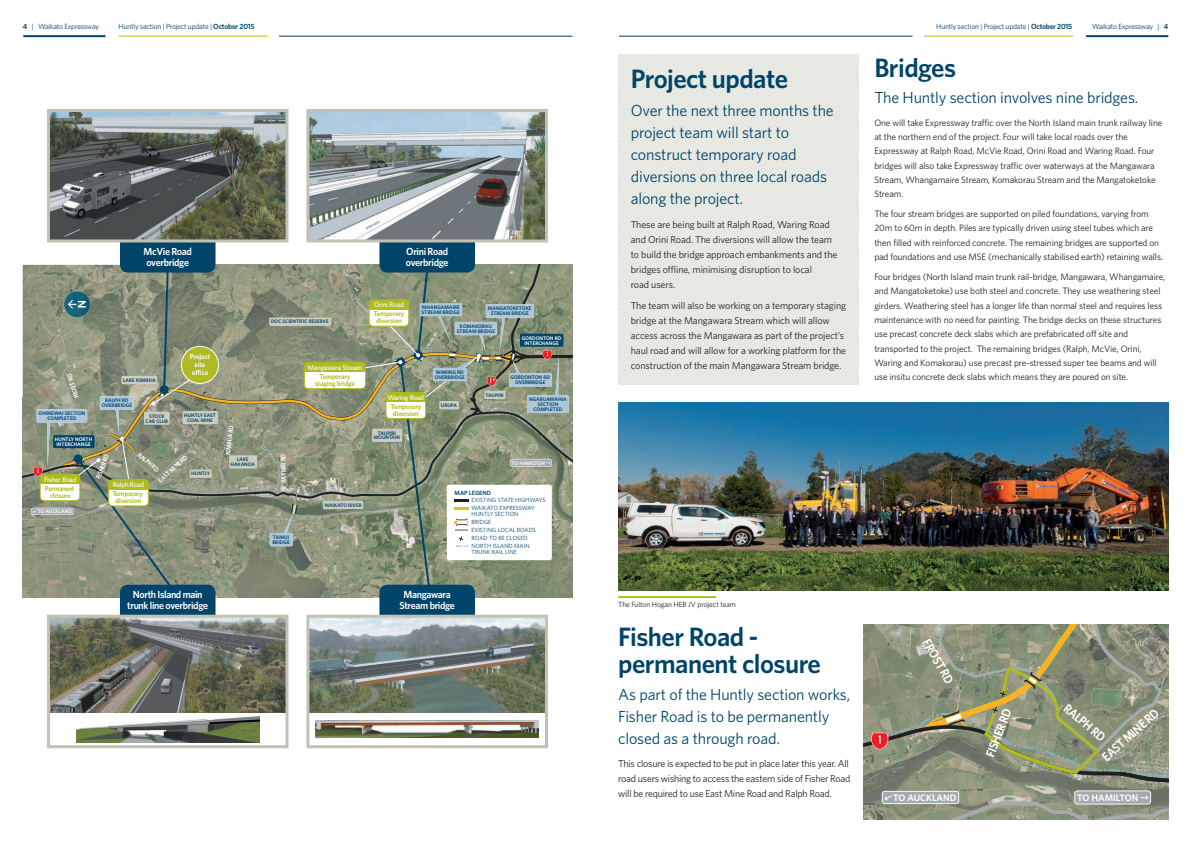
<style>
.page{position:relative;width:1191px;height:842px;background:#fff}
.page>*{position:absolute;margin:0;border:0;box-sizing:border-box;transform-origin:0 0}
.t1{font:600 26.6px/27px "Whitney";letter-spacing:-.02em;color:#00446a}
.t2{font:16px/22px "Whitney";letter-spacing:-.01em;color:#00446a}
.t3{font:600 12.8px "Whitney";color:#fff;scale:.9 1}
.t4{font:600 10.3px/11px "Whitney";letter-spacing:-.035em;color:#fff;text-align:center}
.t5{font:10px/15px "Whitney";letter-spacing:-.01em;color:#231f20}
.t6{font:600 9.4px "Whitney";color:#fff}
.t7{font:9.3px/14.3px "Whitney";letter-spacing:-.01em;color:#231f20}
.t8{font:7.5px "Whitney";letter-spacing:-.025em;color:#00446a}
.t9{font:7.5px "Whitney";letter-spacing:-.01em;color:#231f20}
.t10{font:600 7px/7px "Whitney";letter-spacing:-.025em;color:#aebc21;text-align:center}
.t11{font:500 7px "Whitney";letter-spacing:-.025em;color:#fff}
.t12{font:600 7px/7px "Whitney";letter-spacing:-.055em;color:#aebc21;text-align:center}
.t13{font:600 7px/8px "Whitney";letter-spacing:-.01em;color:#fff;text-align:center}
.t14{font:600 6.5px "Whitney";color:#fff;scale:.9 1}
.t15{font:600 6.1px "Whitney";color:#00446a}
.t16{font:6px/8px "Whitney";color:#00446a}
.t17{font:600 5.1px/4.9px "Whitney";color:#00446a;text-align:center}
.t18{font:600 5.1px/5px "Whitney";color:#fff;text-align:center}
.t19{font:600 5px/4.9px "Whitney";color:#00446a;text-align:center}
.t20{font:600 3.7px "Whitney";color:#fff}
.s1{font-weight:600}
</style>
<div class="page">
<hr style="left:23px;top:35px;width:83px;height:2px;background:#00446a">
<hr style="left:279px;top:36px;width:293px;height:1px;background:#00446a">
<hr style="left:118px;top:36px;width:150px;height:1px;background:#aebc21">
<hr style="left:1086px;top:35px;width:82px;height:2px;background:#00446a">
<hr style="left:619px;top:36px;width:293px;height:1px;background:#00446a">
<hr style="left:924px;top:36px;width:149px;height:1px;background:#aebc21">
<svg style="left:23px;top:432px;width:550px;height:118px;background:#898f7a"></svg>
<div style="left:269px;top:317px;width:62px;height:9px;background:#ccccc1"></div>
<img style="left:304px;top:109px;width:268px;height:639px">
<svg style="left:31px;top:109px;width:267px;height:639px;background:#899082"></svg>
<svg style="left:618px;top:54px;width:240px;height:331px;background:#e7e8e2"></svg>
<hr style="left:618px;top:596px;width:98px;height:2px;background:#aebc21">
<img style="left:618px;top:403px;width:550px;height:188px">
<svg style="left:863px;top:664px;width:305px;height:155px;background:#8c927f"></svg>
<svg style="left:871px;top:625px;width:297px;height:179px;background:#8c9179"></svg>
<p class="t8" style="left:23px;top:21px;width:78px"><span class="s1">4</span> | Waikato Expressway</p>
<p class="t8" style="left:119px;top:21px;width:137px">Huntly section | Project update | <span class="s1">October 2015</span></p>
<p class="t8" style="left:936px;top:21px;width:137px">Huntly section | Project update | <span class="s1">October 2015</span></p>
<p class="t8" style="left:1092px;top:21px;width:78px">Waikato Expressway | <span class="s1">4</span></p>
<p class="t4" style="left:144px;top:246px;width:50px;text-align:left">McVie Road overbridge</p>
<p class="t4" style="left:406px;top:246px;width:44px;text-align:left">Orini Road overbridge</p>
<p class="t14" style="left:73px;top:399px;width:29px;rotate:-109deg">FROST RD</p>
<p class="t17" style="left:39px;top:411px;width:48px">OHINEWAI SECTION<br>COMPLETED</p>
<p class="t17" style="left:123px;top:377px;width:34px">LAKE KIMIHIA</p>
<p class="t17" style="left:102px;top:398px;width:32px">RALPH RD<br>OVERBRIDGE</p>
<p class="t19" style="left:146px;top:413px;width:24px">STOCK<br>CAR CLUB</p>
<p class="t13" style="left:190px;top:352px;width:22px">Project site</p>
<p class="t19" style="left:184px;top:413px;width:33px">HUNTLY EAST<br>COAL MINE</p>
<p class="t19" style="left:271px;top:319px;width:59px">DOC SCIENTIFIC RESERVE</p>
<p class="t11" style="left:308px;top:362px;width:56px">Mangawara Stream</p>
<p class="t10" style="left:315px;top:373px;width:42px">Temporary staging bridge</p>
<p class="t14" style="left:224px;top:454px;width:34px;rotate:-83deg">KIMIHIA RD</p>
<p class="t18" style="left:55px;top:436px;width:39px">HUNTLY NORTH<br>INTERCHANGE</p>
<p class="t14" style="left:141px;top:451px;width:30px;rotate:40deg">RALPH RD</p>
<p class="t14" style="left:94px;top:477px;width:30px;rotate:-70deg">FISHER RD</p>
<p class="t14" style="left:156px;top:478px;width:42px;rotate:-42deg">EAST MINE RD</p>
<p class="t14" style="left:279px;top:483px;width:34px;rotate:-91deg">RAYNER RD</p>
<p class="t19" style="left:230px;top:457px;width:26px">LAKE<br>HAKANOA</p>
<p class="t19" style="left:191px;top:471px;width:20px">HUNTLY</p>
<p class="t11" style="left:44px;top:475px;width:34px">Fisher Road</p>
<p class="t12" style="left:45px;top:485px;width:31px">Permanent closure</p>
<p class="t11" style="left:113px;top:480px;width:33px">Ralph Road</p>
<p class="t10" style="left:112px;top:490px;width:32px;line-height:6.7px">Temporary diversion</p>
<p class="t18" style="left:38px;top:509px;width:36px">TO AUCKLAND</p>
<p class="t17" style="left:272px;top:535px;width:19px;text-align:left">TAINUI<br>BRIDGE</p>
<p class="t19" style="left:324px;top:502px;width:39px">WAIKATO RIVER</p>
<p class="t11" style="left:374px;top:300px;width:31px">Orini Road</p>
<p class="t10" style="left:373px;top:310px;width:32px">Temporary diversion</p>
<p class="t17" style="left:421px;top:305px;width:40px;text-align:left">WHANGAMAIRE<br>STREAM BRIDGE</p>
<p class="t17" style="left:488px;top:306px;width:45px">MANGATOKETOKE<br>STREAM BRIDGE</p>
<p class="t20" style="left:425px;top:347px;width:20px;rotate:-58deg">STOKES RD</p>
<p class="t17" style="left:457px;top:324px;width:40px">KOMAKORAU<br>STREAM BRIDGE</p>
<p class="t17" style="left:435px;top:370px;width:32px;text-align:left">WARING RD<br>OVERBRIDGE</p>
<p class="t18" style="left:522px;top:335px;width:41px">GORDONTON RD<br>INTERCHANGE</p>
<p class="t17" style="left:510px;top:375px;width:41px">GORDONTON RD<br>OVERBRIDGE</p>
<p class="t11" style="left:388px;top:392px;width:38px">Waring Road</p>
<p class="t10" style="left:390px;top:403px;width:32px">Temporary diversion</p>
<p class="t19" style="left:374px;top:430px;width:28px">TAUPIRI<br>MOUNTAIN</p>
<p class="t19" style="left:441px;top:403px;width:17px">URUPA</p>
<p class="t19" style="left:485px;top:392px;width:20px">TAUPIRI</p>
<p class="t17" style="left:529px;top:397px;width:39px">NGARUAWAHIA<br>SECTION<br>COMPLETED</p>
<p class="t18" style="left:511px;top:460px;width:35px">TO HAMILTON</p>
<p class="t15" style="left:454px;top:488px;width:38px">MAP LEGEND</p>
<p class="t16" style="left:471px;top:496px;width:75px">EXISTING STATE HIGHWAYS<br>WAIKATO EXPRESSWAY</p>
<p class="t16" style="left:471px;top:510px;width:66px">HUNTLY SECTION<br>BRIDGE<br>EXISTING LOCAL ROADS<br>ROAD TO BE CLOSED<br>NORTH ISLAND MAIN</p>
<p class="t16" style="left:471px;top:548px;width:47px">TRUNK RAIL LINE</p>
<p class="t4" style="left:127px;top:588px;width:82px">North Island main trunk line overbridge</p>
<p class="t4" style="left:399px;top:588px;width:57px">Mangawara<br>Stream bridge</p>
<h1 class="t1" style="left:631px;top:65px;width:159px">Project update</h1>
<h2 class="t2" style="left:631px;top:100px;width:204px">Over the next three months the project team will start to construct temporary road diversions on three local roads along the project.</h2>
<p class="t5" style="left:631px;top:217px;width:208px">These are being built at Ralph Road, Waring Road and Orini Road. The diversions will allow the team to build the bridge approach embankments and the bridges offline, minimising disruption to local<br>road users.</p>
<p class="t5" style="left:631px;top:297px;width:217px">The team will also be working on a temporary staging bridge at the Mangawara Stream which will allow access across the Mangawara as part of the project’s haul road and will allow for a working platform for the construction of the main Mangawara Stream bridge.</p>
<h1 class="t1" style="left:874px;top:54px;width:83px">Bridges</h1>
<h2 class="t2" style="left:874px;top:86px;width:265px">The Huntly section involves nine bridges.</h2>
<p class="t7" style="left:874px;top:115px;width:289px">One will take Expressway traffic over the North Island main trunk railway line at the northern end of the project. Four will take local roads over the Expressway at Ralph Road, McVie Road, Orini Road and Waring Road. Four bridges will also take Expressway traffic over waterways at the Mangawara Stream, Whangamaire Stream, Komakorau Stream and the Mangatoketoke Stream.</p>
<p class="t7" style="left:874px;top:206px;width:290px">The four stream bridges are supported on piled foundations, varying from 20m to 60m in depth. Piles are typically driven using steel tubes which are then filled with reinforced concrete. The remaining bridges are supported on pad foundations and use MSE (mechanically stabilised earth) retaining walls.</p>
<p class="t7" style="left:874px;top:269px;width:292px">Four bridges (North Island main trunk rail-bridge, Mangawara, Whangamaire, and Mangatoketoke) use both steel and concrete. They use weathering steel girders. Weathering steel has a longer life than normal steel and requires less maintenance with no need for painting. The bridge decks on these structures use precast concrete deck slabs which are prefabricated off site and transported to the project. The remaining bridges (Ralph, McVie, Orini, Waring and Komakorau) use precast pre-stressed super tee beams and will use insitu concrete deck slabs which means they are poured on site.</p>
<p class="t9" style="left:618px;top:600px;width:119px">The Fulton Hogan HEB JV project team</p>
<h1 class="t1" style="left:618px;top:623px;width:204px">Fisher Road - permanent closure</h1>
<h2 class="t2" style="left:618px;top:683px;width:233px">As part of the Huntly section works,<br>Fisher Road is to be permanently closed as a through road.</h2>
<p class="t5" style="left:618px;top:756px;width:234px">This closure is expected to be put in place later this year. All road users wishing to access the eastern side of Fisher Road will be required to use East Mine Road and Ralph Road.</p>
<h3 class="t3" style="left:933px;top:636px;width:57px;rotate:61deg">FROST RD</h3>
<h3 class="t3" style="left:1070px;top:700px;width:57px;rotate:40deg">RALPH RD</h3>
<h3 class="t3" style="left:981px;top:753px;width:58px;rotate:-69deg">FISHER RD</h3>
<h3 class="t3" style="left:1098px;top:752px;width:81px;rotate:-42deg">EAST MINE RD</h3>
<p class="t6" style="left:893px;top:791px;width:65px">TO AUCKLAND</p>
<p class="t6" style="left:1077px;top:791px;width:63px">TO HAMILTON</p>
</div>
